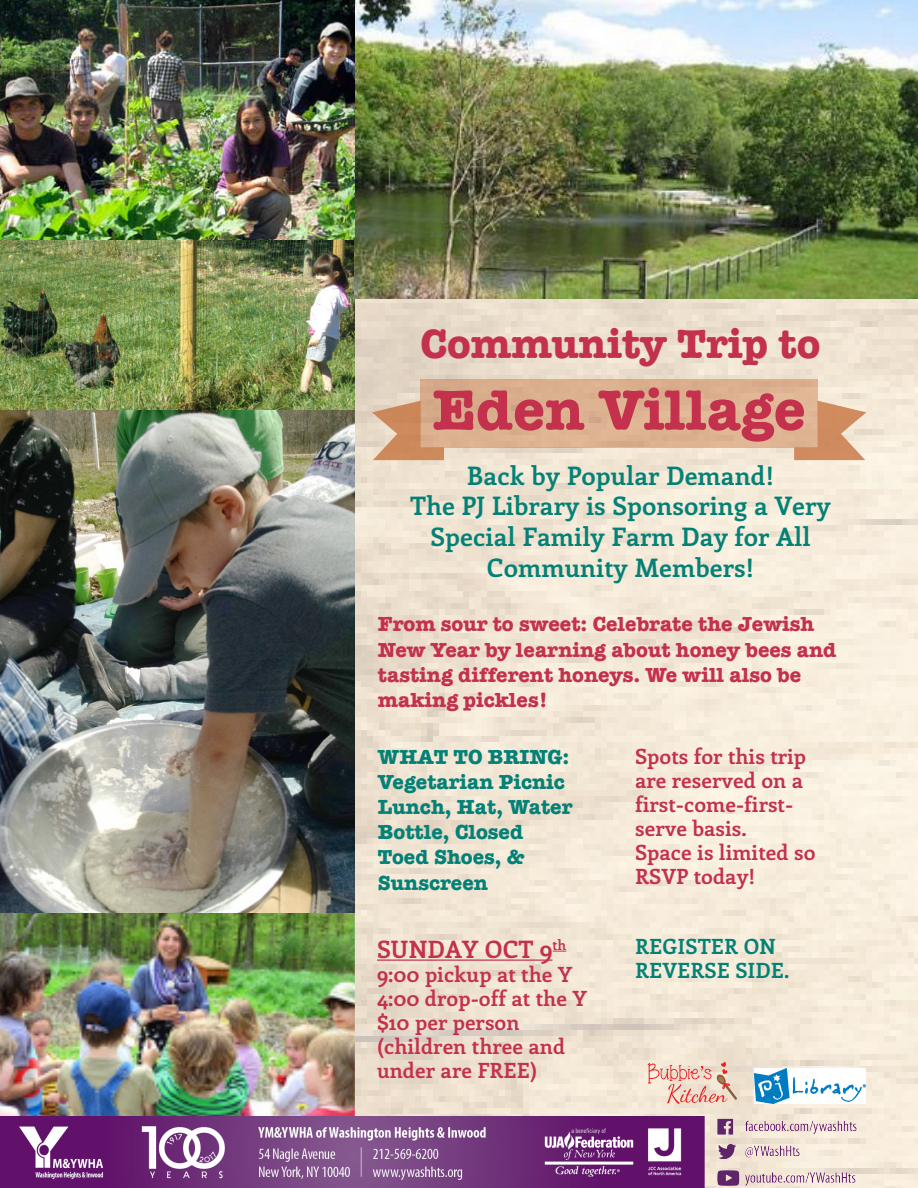
<style>
.page{position:relative;width:918px;height:1188px;background:#fff}
.page>*{position:absolute;margin:0;border:0;box-sizing:border-box;transform-origin:0 0}
.t1{font:700 58.5px "American Typewriter";color:#c3314c}
.t2{font:700 42px "American Typewriter";color:#c3314c}
.t3{font:700 25.5px/30.6px "Enriqueta";color:#048176;text-align:center}
.t4{font:700 24px "Enriqueta";color:#c3314c}
.t5{font:700 21px/24px "Enriqueta";color:#c3314c}
.t6{font:700 21px/25.2px "American Typewriter";color:#c3314c}
.t7{font:700 21px/25.2px "American Typewriter";color:#048176}
.t8{font:700 21px/24px "Enriqueta";color:#048176}
</style>
<div class="page">
<img style="left:354px;top:298px;width:564px;height:890px">
<img style="left:0;top:239px;width:354px;height:172px">
<img style="left:0;top:411px;width:354px;height:503px">
<img style="left:354px;top:0;width:564px;height:298px">
<img style="left:0;top:914px;width:355px;height:202px">
<img style="left:755px;top:1069px;width:110px;height:35px">
<svg style="left:372px;top:401px;width:72px;height:59px;background:#d49e79"></svg>
<div style="left:420px;top:379px;width:398px;height:68px;background:#dcb190"></div>
<svg style="left:794px;top:401px;width:72px;height:59px"></svg>
<hr style="left:377px;top:960px;width:176px;height:1px;background:#c3314c">
<svg style="left:553px;top:951px;width:13px;height:1px"></svg>
<img style="left:0;top:0;width:354px;height:239px">
<svg style="left:648px;top:1062px;width:89px;height:42px;background:#ecc4b5"></svg>
<img style="left:0;top:1116px;width:856px;height:72px">
<p class="t2" style="left:420px;top:308px;width:402px">Community Trip to</p>
<p class="t1" style="left:432px;top:360px;width:375px">Eden Village</p>
<p class="t3" style="left:467px;top:459px;width:309px">Back by Popular Demand!</p>
<p class="t3" style="left:410px;top:490px;width:422px">The PJ Library is Sponsoring a Very<br>Special Family Farm Day for All<br>Community Members!</p>
<p class="t6" style="left:378px;top:611px;width:460px">From sour to sweet: Celebrate the Jewish New Year by learning about honey bees and tasting different honeys. We will also be making pickles!</p>
<p class="t7" style="left:378px;top:743px;width:193px">WHAT TO BRING:</p>
<p class="t7" style="left:378px;top:768px;width:196px">Vegetarian Picnic<br>Lunch, Hat, Water<br>Bottle, Closed<br>Toed Shoes, &amp;<br>Sunscreen</p>
<p class="t5" style="left:635px;top:743px;width:173px">Spots for this trip are reserved on a first-come-first&shy;serve basis.</p>
<p class="t5" style="left:635px;top:839px;width:182px">Space is limited so<br>RSVP today!</p>
<p class="t4" style="left:377px;top:932px;width:191px">SUNDAY OCT 9<sup>th</sup></p>
<p class="t5" style="left:377px;top:961px;width:197px">9:00 pickup at the Y</p>
<p class="t5" style="left:377px;top:985px;width:212px">4:00 drop-off at the Y</p>
<p class="t5" style="left:377px;top:1009px;width:144px">$10 per person</p>
<p class="t5" style="left:377px;top:1033px;width:190px">(children three and</p>
<p class="t5" style="left:377px;top:1057px;width:162px">under are FREE)</p>
<p class="t8" style="left:635px;top:934px;width:156px">REGISTER ON<br>REVERSE SIDE.</p>
</div>
